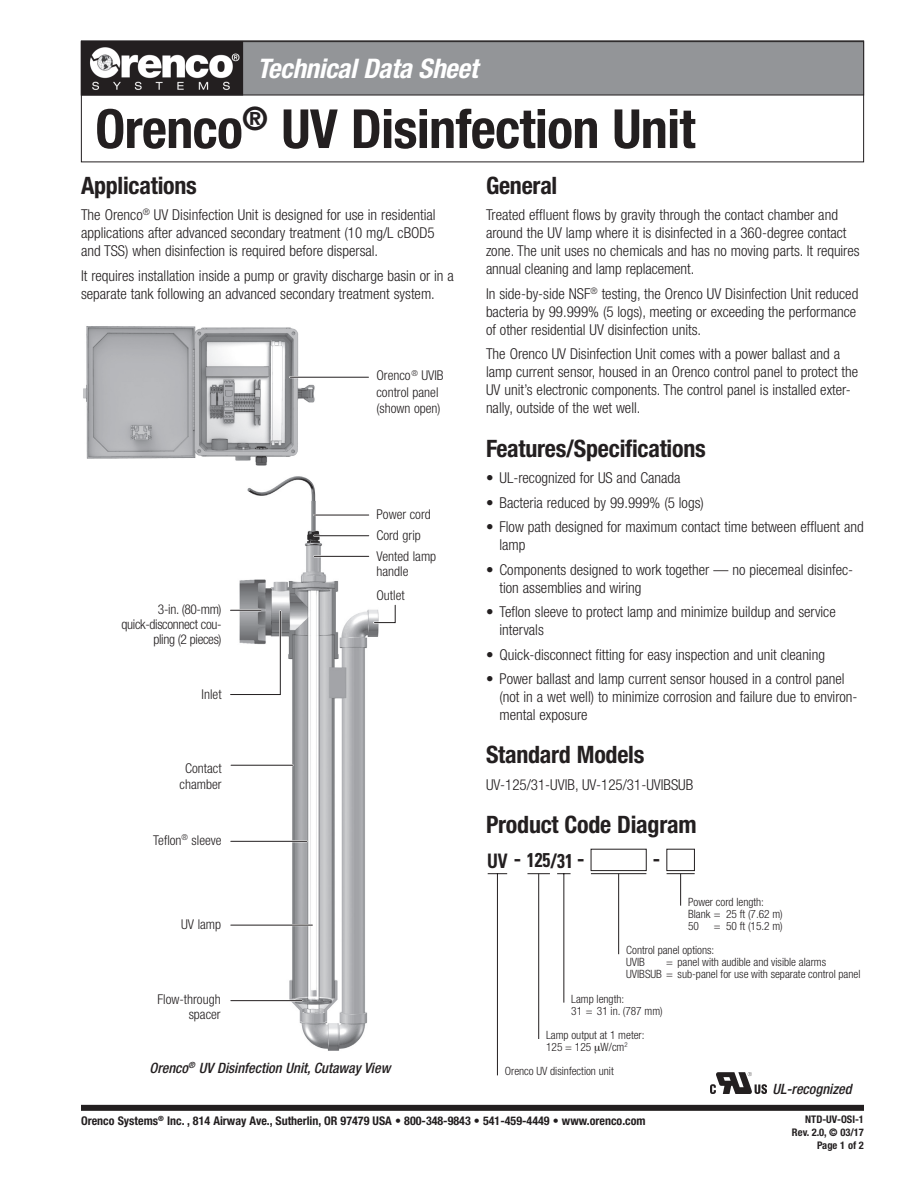
<style>
.page{position:relative;width:918px;height:1188px;background:#fff}
.page>*{position:absolute;margin:0;border:0;box-sizing:border-box;transform-origin:0 0}
.t1{font:700 condensed 54px "Helvetica Neue";letter-spacing:-.01em;color:#231f20}
.t2{font:italic 700 condensed 27px "Helvetica Neue";letter-spacing:-.01em;color:#fff}
.TDS_Subheads_2{font:700 condensed 24px "Helvetica Neue";letter-spacing:-.01em;color:#231f20}
.t3{font:700 condensed 19.95px "Univers";color:#231f20;scale:.89 1}
.t4{font:700 condensed 19.95px "Helvetica Neue";color:#231f20}
.TDS_Text_no_special{font:300 condensed 15px/18px "Helvetica Neue";color:#231f20}
.TDS_Text{font:300 condensed 15px/18px "Helvetica Neue";color:#231f20;text-align:justify}
.TDS_Illustration_Cap{font:italic 500 condensed 14.25px "Helvetica Neue";color:#231f20}
.OSI_CallOuts{font:300 condensed 13.5px/16.5px "Helvetica Neue";color:#231f20}
.OSI_CallOuts-2{font:300 condensed 13.5px/15px "Helvetica Neue";letter-spacing:-.025em;color:#231f20;text-align:right}
.t5{font:700 condensed 12px "Helvetica Neue";color:#231f20}
.t6{font:300 condensed 11.4px/12.1px "Helvetica Neue";color:#231f20}
.t7{font:700 condensed 10.5px/12.6px "Helvetica Neue";color:#231f20;text-align:right}
</style>
<div class="page">
<div style="left:81px;top:1105px;width:783px;height:6px;background:#231f20"></div>
<div style="left:81px;top:42px;width:783px;height:53px;background:#939598"></div>
<div style="left:81px;top:41px;width:783px;height:54px;border:1px solid #231f20"></div>
<div style="left:81px;top:42px;width:162px;height:53px;background:#231f20"></div>
<img style="left:90px;top:47px;width:150px;height:43px">
<div style="left:81px;top:41px;width:162px;height:54px;border:1px solid #231f20"></div>
<img style="left:83px;top:326px;width:232px;height:139px">
<img style="left:239px;top:476px;width:140px;height:575px">
<svg style="left:372px;top:603px;width:24px;height:22px"></svg>
<hr style="left:314px;top:555px;width:55px;height:2px;background:#fff">
<hr style="left:314px;top:556px;width:55px;height:1px;background:#231f20">
<hr style="left:290px;top:376px;width:79px;height:2px;background:#fff">
<hr style="left:290px;top:377px;width:78px;height:1px;background:#231f20">
<hr style="left:314px;top:535px;width:55px;height:2px;background:#fff">
<hr style="left:314px;top:535px;width:55px;height:1px;background:#231f20">
<hr style="left:314px;top:514px;width:55px;height:2px;background:#fff">
<hr style="left:314px;top:515px;width:55px;height:1px;background:#231f20">
<hr style="left:231px;top:840px;width:76px;height:2px;background:#fff">
<hr style="left:231px;top:841px;width:76px;height:1px;background:#231f20">
<hr style="left:231px;top:924px;width:81px;height:2px;background:#fff">
<hr style="left:231px;top:925px;width:81px;height:1px;background:#231f20">
<hr style="left:231px;top:1000px;width:71px;height:2px;background:#fff">
<hr style="left:231px;top:1000px;width:71px;height:1px;background:#231f20">
<hr style="left:231px;top:764px;width:62px;height:2px;background:#fff">
<hr style="left:231px;top:765px;width:62px;height:1px;background:#231f20">
<svg style="left:230px;top:609px;width:52px;height:88px"></svg>
<svg style="left:557px;top:873px;width:14px;height:1px"></svg>
<hr style="left:563px;top:874px;width:1px;height:129px;background:#231f20">
<svg style="left:488px;top:873px;width:19px;height:1px"></svg>
<hr style="left:497px;top:874px;width:1px;height:201px;background:#231f20">
<svg style="left:527px;top:873px;width:23px;height:1px"></svg>
<hr style="left:538px;top:874px;width:1px;height:165px;background:#231f20">
<svg style="left:590px;top:848px;width:105px;height:107px"></svg>
<img style="left:710px;top:1072px;width:56px;height:22px">
<h2 class="t2" style="left:257px;top:52px;width:222px">Technical Data Sheet</h2>
<h1 class="t1" style="left:95px;top:96px;width:602px">Orenco<sup>®</sup> UV Disinfection Unit</h1>
<p class="TDS_Subheads_2" style="left:81px;top:171px;width:117px">Applications</p>
<p class="TDS_Text" style="left:81px;top:206px;width:356px">The Orenco<sup>®</sup> UV Disinfection Unit is designed for use in residential applications after advanced secondary treatment (10 mg/L cBOD5 and TSS) when disinfection is required before dispersal.</p>
<p class="TDS_Text" style="left:81px;top:266px;width:374px">It requires installation inside a pump or gravity discharge basin or in a separate tank following an advanced secondary treatment system.</p>
<p class="OSI_CallOuts" style="left:376px;top:367px;width:69px">Orenco<sup>®</sup> UVIB control panel (shown open)</p>
<p class="OSI_CallOuts" style="left:376px;top:506px;width:56px">Power cord</p>
<p class="OSI_CallOuts" style="left:376px;top:526px;width:46px">Cord grip</p>
<p class="OSI_CallOuts" style="left:376px;top:549px;width:61px;line-height:15px">Vented lamp handle</p>
<p class="OSI_CallOuts-2" style="left:122px;top:601px;width:101px">3-in. (80-mm) quick-disconnect cou&shy;pling (2 pieces)</p>
<p class="OSI_CallOuts" style="left:202px;top:686px;width:21px">Inlet</p>
<p class="OSI_CallOuts" style="left:180px;top:760px;width:43px;text-align:center">Contact chamber</p>
<p class="OSI_CallOuts" style="left:153px;top:831px;width:70px">Teflon<sup>®</sup> sleeve</p>
<p class="OSI_CallOuts" style="left:181px;top:916px;width:42px">UV lamp</p>
<p class="OSI_CallOuts" style="left:158px;top:992px;width:65px;line-height:15px;text-align:right">Flow-through spacer</p>
<p class="OSI_CallOuts" style="left:376px;top:586px;width:30px">Outlet</p>
<p class="TDS_Illustration_Cap" style="left:150px;top:1059px;width:242px">Orenco<sup>®</sup> UV Disinfection Unit, Cutaway View</p>
<p class="TDS_Subheads_2" style="left:486px;top:171px;width:73px">General</p>
<p class="TDS_Text_no_special" style="left:486px;top:206px;width:375px">Treated effluent flows by gravity through the contact chamber and around the UV lamp where it is disinfected in a 360-degree contact zone. The unit uses no chemicals and has no moving parts. It requires annual cleaning and lamp replacement.</p>
<p class="TDS_Text_no_special" style="left:486px;top:284px;width:374px">In side-by-side NSF<sup>®</sup> testing, the Orenco UV Disinfection Unit reduced bacteria by 99.999% (5 logs), meeting or exceeding the performance of other residential UV disinfection units.</p>
<p class="TDS_Text_no_special" style="left:486px;top:345px;width:374px">The Orenco UV Disinfection Unit comes with a power ballast and a lamp current sensor, housed in an Orenco control panel to protect the UV unit’s electronic components. The control panel is installed exter&shy;nally, outside of the wet well.</p>
<p class="TDS_Subheads_2" style="left:486px;top:434px;width:221px">Features/Specifications</p>
<p class="TDS_Text_no_special" style="left:486px;top:469px;width:196px">• UL-recognized for US and Canada</p>
<p class="TDS_Text_no_special" style="left:486px;top:493px;width:219px">• Bacteria reduced by 99.999% (5 logs)</p>
<p class="TDS_Text_no_special" style="left:500px;top:518px;width:366px;text-indent:-14px">• Flow path designed for maximum contact time between effluent and lamp</p>
<p class="TDS_Text_no_special" style="left:500px;top:560px;width:355px;text-indent:-14px">• Components designed to work together — no piecemeal disinfec&shy;tion assemblies and wiring</p>
<p class="TDS_Text_no_special" style="left:500px;top:603px;width:338px;text-indent:-14px">• Teflon sleeve to protect lamp and minimize buildup and service intervals</p>
<p class="TDS_Text_no_special" style="left:486px;top:645px;width:341px">• Quick-disconnect fitting for easy inspection and unit cleaning</p>
<p class="TDS_Text_no_special" style="left:500px;top:670px;width:360px;text-indent:-14px">• Power ballast and lamp current sensor housed in a control panel (not in a wet well) to minimize corrosion and failure due to environ&shy;mental exposure</p>
<p class="TDS_Subheads_2" style="left:486px;top:740px;width:160px">Standard Models</p>
<p class="TDS_Text" style="left:486px;top:776px;width:209px">UV-125/31-UVIB, UV-125/31-UVIBSUB</p>
<p class="TDS_Subheads_2" style="left:486px;top:810px;width:212px">Product Code Diagram</p>
<p class="t3" style="left:487px;top:848px;width:98px">UV 125 31</p>
<p class="t4" style="left:514px;top:847px;width:72px">- /-</p>
<p class="t4" style="left:653px;top:847px;width:9px">-</p>
<p class="t6" style="left:688px;top:895px;width:96px">Power cord length:<br>Blank = 25 ft (7.62 m)<br>50</p>
<p class="t6" style="left:714px;top:920px;width:71px">= 50 ft (15.2 m)</p>
<p class="t6" style="left:626px;top:944px;width:90px">Control panel options:<br>UVIB</p>
<p class="t6" style="left:626px;top:956px;width:236px;text-align:center">= panel with audible and visible alarms<br>UVIBSUB = sub-panel for use with separate control panel</p>
<p class="t6" style="left:571px;top:992px;width:93px">Lamp length:<br>31 = 31 in. (787 mm)</p>
<p class="t6" style="left:546px;top:1029px;width:100px">Lamp output at 1 meter:<br>125 = 125 W/cm<sup>2</sup></p>
<p class="t6" style="left:505px;top:1065px;width:110px">Orenco UV disinfection unit</p>
<p class="TDS_Illustration_Cap" style="left:773px;top:1080px;width:81px">UL-recognized</p>
<p class="t5" style="left:81px;top:1113px;width:566px">Orenco Systems<sup>®</sup> Inc. , 814 Airway Ave., Sutherlin, OR 97479 USA • 800-348-9843 • 541-459-4449 • www.orenco.com</p>
<p class="t7" style="left:792px;top:1113px;width:74px">NTD-UV-OSI-1<br>Rev. 2.0, © 03/17<br>Page 1 of 2</p>
</div>
